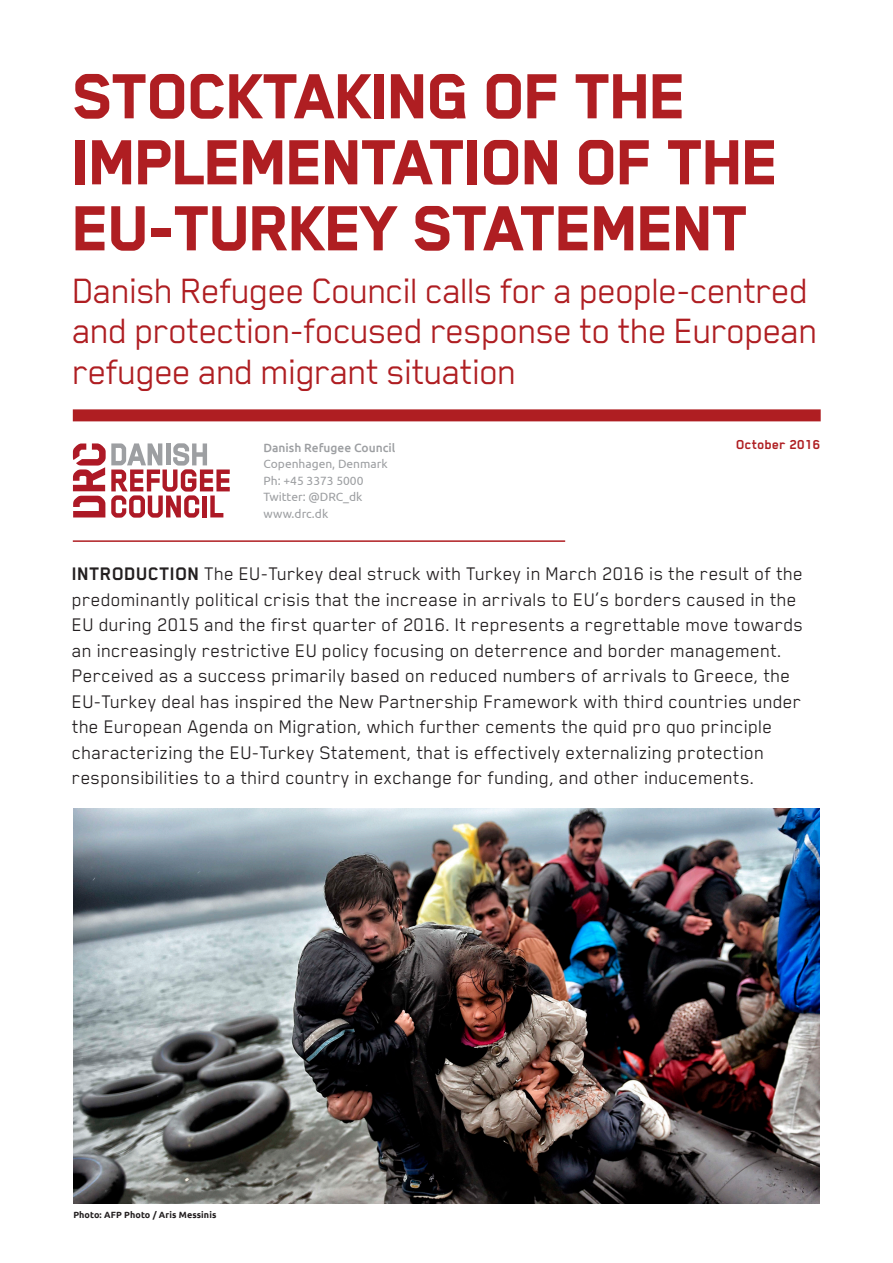
<style>
.page{position:relative;width:893px;height:1263px;background:#fff}
.page>*{position:absolute;margin:0;border:0;box-sizing:border-box;transform-origin:0 0}
.Titel_forside{font:800 73.5px/66px "Blender Pro";letter-spacing:-.03em;color:#af1e22}
.Titel_forside-2{font:40.5px/40.5px "Blender Pro";letter-spacing:-.03em;color:#af1e22}
.Brød{font:21px/25.5px "Blender Pro";color:#231f20}
.Brød-2{font:700 15px "Blender Pro";letter-spacing:.005em;color:#af1e22}
.t1{font:12px "Ubuntu";color:#9d9fa2}
.t2{font:500 12px "Ubuntu";color:#9d9fa2}
.Billedtekst_bund{font:700 9px "Ubuntu";letter-spacing:.01em;color:#231f20}
.s1{font-weight:700}
</style>
<div class="page">
<div style="left:73px;top:409px;width:748px;height:12px;background:#af1e22"></div>
<hr style="left:73px;top:540px;width:492px;height:2px;background:#af1e22">
<svg style="left:73px;top:443px;width:157px;height:75px"></svg>
<img style="left:73px;top:809px;width:747px;height:394px">
<p class="Titel_forside" style="left:73px;top:62px;width:709px">STOCKTAKING OF THE<br>IMPLEMENTATION OF THE<br>EU-TURKEY STATEMENT</p>
<p class="Titel_forside-2" style="left:73px;top:269px;width:747px">Danish Refugee Council calls for a people-centred and protection-focused response to the European refugee and migrant situation</p>
<p class="t2" style="left:264px;top:440px;width:133px">Danish Refugee Council</p>
<p class="t1" style="left:264px;top:456px;width:126px">Copenhagen, Denmark</p>
<p class="t1" style="left:264px;top:473px;width:101px">Ph: +45 3373 5000</p>
<p class="t1" style="left:264px;top:489px;width:100px">Twitter: @DRC_dk</p>
<p class="t1" style="left:264px;top:506px;width:66px">www.drc.dk</p>
<p class="Brød-2" style="left:736px;top:436px;width:86px">October 2016</p>
<p class="Brød" style="left:72px;top:560px;width:733px"><span class="s1">INTRODUCTION</span> The EU-Turkey deal struck with Turkey in March 2016 is the result of the predominantly political crisis that the increase in arrivals to EU’s borders caused in the EU during 2015 and the first quarter of 2016. It represents a regrettable move towards an increasingly restrictive EU policy focusing on deterrence and border management.<br>Perceived as a success primarily based on reduced numbers of arrivals to Greece, the EU-Turkey deal has inspired the New Partnership Framework with third countries under the European Agenda on Migration, which further cements the quid pro quo principle characterizing the EU-Turkey Statement, that is effectively externalizing protection responsibilities to a third country in exchange for funding, and other inducements.</p>
<p class="Billedtekst_bund" style="left:73px;top:1209px;width:145px">Photo: AFP Photo / Aris Messinis</p>
</div>
